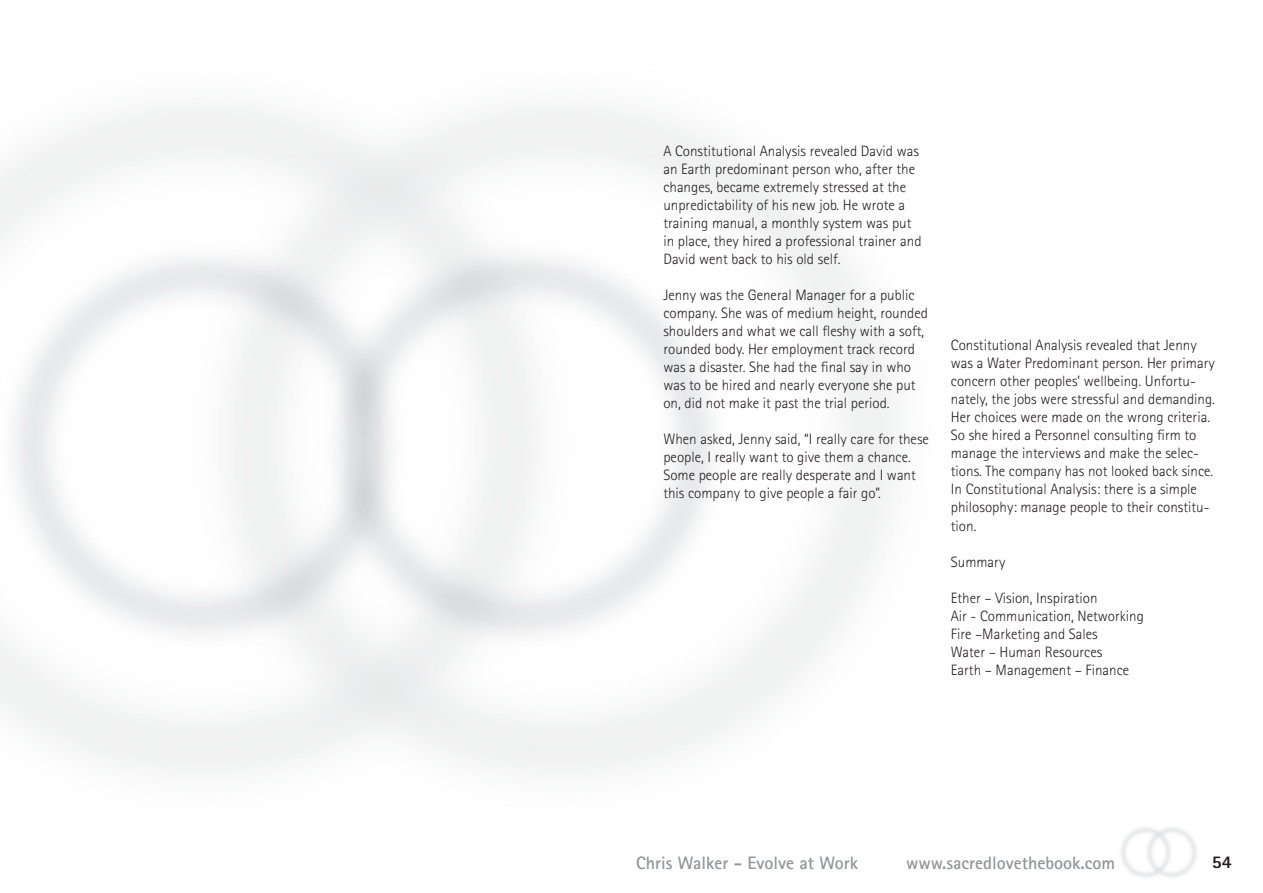
<style>
.page{position:relative;width:1263px;height:893px;background:#fff}
.page>*{position:absolute;margin:0;border:0;box-sizing:border-box;transform-origin:0 0}
.t1{font:700 18px "Rotis Sans Serif";color:#939598}
.t2{font:800 18px "Rotis Sans Serif";color:#231f20}
.t3{font:300 15px/18px "Rotis Sans Serif";color:#231f20}
</style>
<div class="page">
<p class="t3" style="left:663px;top:142px;width:260px">A Constitutional Analysis revealed David was an Earth predominant person who, after the changes, became extremely stressed at the unpredictability of his new job. He wrote a training manual, a monthly system was put in place, they hired a professional trainer and David went back to his old self.</p>
<p class="t3" style="left:663px;top:286px;width:266px">Jenny was the General Manager for a public company. She was of medium height, rounded shoulders and what we call fleshy with a soft, rounded body. Her employment track record was a disaster. She had the final say in who was to be hired and nearly everyone she put on, did not make it past the trial period.</p>
<p class="t3" style="left:663px;top:430px;width:267px">When asked, Jenny said, “I really care for these people, I really want to give them a chance.<br>Some people are really desperate and I want this company to give people a fair go”.</p>
<p class="t3" style="left:951px;top:336px;width:266px">Constitutional Analysis revealed that Jenny was a Water Predominant person. Her primary concern other peoples’ wellbeing. Unfortu&shy;nately, the jobs were stressful and demanding.<br>Her choices were made on the wrong criteria.<br>So she hired a Personnel consulting firm to manage the interviews and make the selec&shy;tions. The company has not looked back since.<br>In Constitutional Analysis: there is a simple philosophy: manage people to their constitu&shy;tion.</p>
<p class="t3" style="left:951px;top:552px;width:56px">Summary</p>
<p class="t3" style="left:951px;top:588px;width:195px">Ether – Vision, Inspiration<br>Air - Communication, Networking<br>Fire –Marketing and Sales<br>Water – Human Resources<br>Earth – Management – Finance</p>
<p class="t1" style="left:636px;top:851px;width:223px">Chris Walker - Evolve at Work</p>
<p class="t1" style="left:906px;top:851px;width:210px">www.sacredlovethebook.com</p>
<p class="t2" style="left:1212px;top:850px;width:11px">54</p>
</div>
